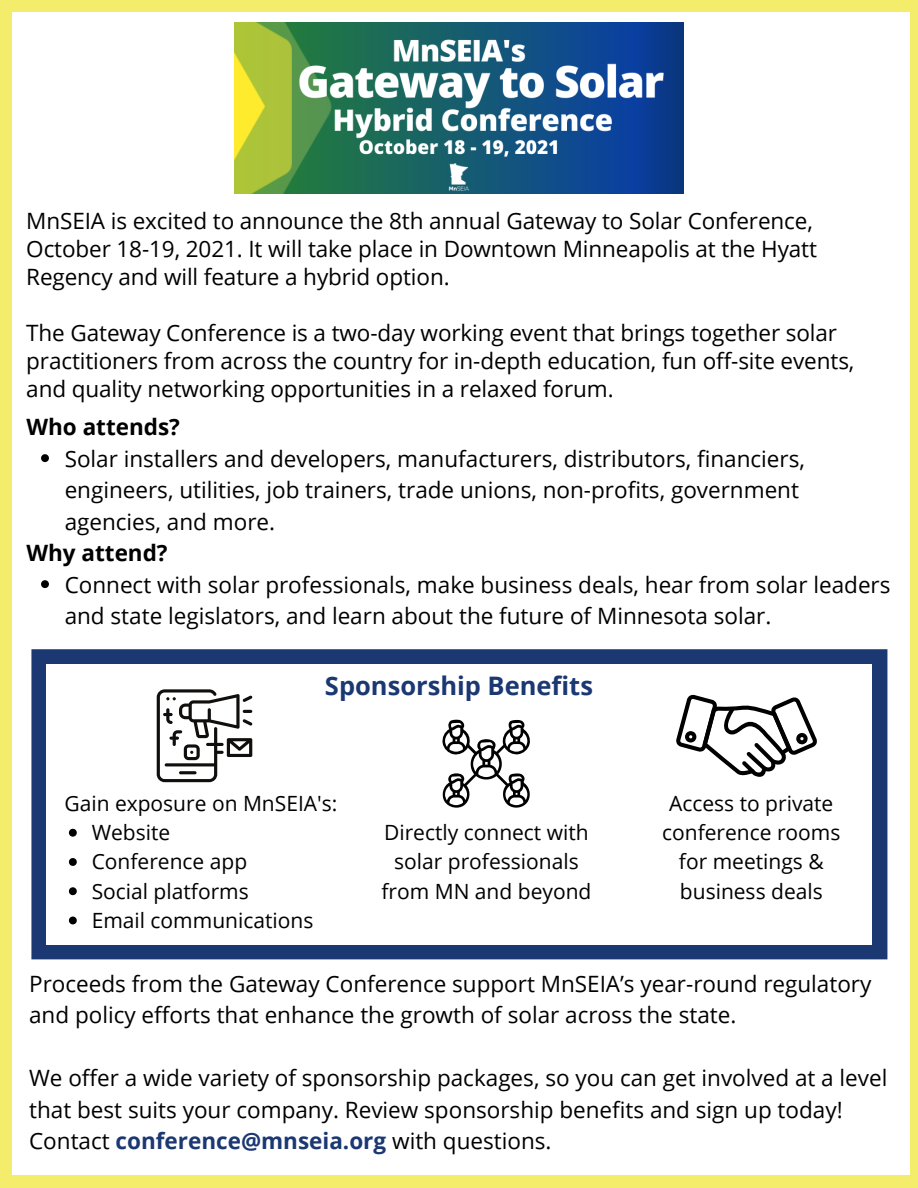
<style>
.page{position:relative;width:918px;height:1188px;background:#f4ec6b}
.page>*{position:absolute;margin:0;border:0;box-sizing:border-box;transform-origin:0 0}
.t1{font:700 25.5px "Open Sans";color:#1b3873}
.t2{font:22.5px/31.5px "Open Sans";color:#000}
.t3{font:700 22.5px "Open Sans";color:#000}
.t4{font:21px/29.2px "Open Sans";color:#000;text-align:center}
.s1{font-weight:700;color:#1b3873}
</style>
<div class="page">
<div style="left:12px;top:12px;width:898px;height:1163px;background:#fff"></div>
<svg style="left:41px;top:454px;width:8px;height:8px"></svg>
<svg style="left:41px;top:580px;width:8px;height:8px"></svg>
<svg style="left:31px;top:649px;width:856px;height:310px;background:#244078"></svg>
<div style="left:46px;top:664px;width:826px;height:280px;background:#fff"></div>
<svg style="left:442px;top:719px;width:88px;height:89px"></svg>
<svg style="left:157px;top:689px;width:95px;height:93px"></svg>
<svg style="left:676px;top:694px;width:141px;height:83px"></svg>
<svg style="left:69px;top:829px;width:8px;height:8px"></svg>
<svg style="left:69px;top:858px;width:8px;height:8px"></svg>
<svg style="left:69px;top:887px;width:8px;height:8px"></svg>
<svg style="left:69px;top:917px;width:8px;height:7px"></svg>
<img style="left:234px;top:22px;width:449px;height:171px">
<p class="t2" style="left:26px;top:206px;width:792px;line-height:28.2px">MnSEIA is excited to announce the 8th annual Gateway to Solar Conference,<br>October 18-19, 2021. It will take place in Downtown Minneapolis at the Hyatt<br>Regency and will feature a hybrid option.</p>
<p class="t2" style="left:26px;top:318px;width:830px;line-height:28.2px">The Gateway Conference is a two-day working event that brings together solar practitioners from across the country for in-depth education, fun off-site events, and quality networking opportunities in a relaxed forum.</p>
<p class="t3" style="left:26px;top:411px;width:155px">Who attends?</p>
<p class="t2" style="left:65px;top:442px;width:742px">Solar installers and developers, manufacturers, distributors, financiers, engineers, utilities, job trainers, trade unions, non-profits, government agencies, and more.</p>
<p class="t3" style="left:26px;top:537px;width:143px">Why attend?</p>
<p class="t2" style="left:65px;top:568px;width:827px">Connect with solar professionals, make business deals, hear from solar leaders and state legislators, and learn about the future of Minnesota solar.</p>
<p class="t1" style="left:325px;top:668px;width:270px">Sponsorship Benefits</p>
<p class="t4" style="left:64px;top:788px;width:274px">Gain exposure on MnSEIA's:</p>
<p class="t4" style="left:662px;top:788px;width:180px">Access to private conference rooms for meetings &amp; business deals</p>
<p class="t4" style="left:92px;top:817px;width:80px">Website</p>
<p class="t4" style="left:92px;top:847px;width:157px">Conference app</p>
<p class="t4" style="left:92px;top:876px;width:159px">Social platforms</p>
<p class="t4" style="left:92px;top:905px;width:223px">Email communications</p>
<p class="t4" style="left:381px;top:817px;width:212px">Directly connect with solar professionals from MN and beyond</p>
<p class="t2" style="left:29px;top:967px;width:844px">Proceeds from the Gateway Conference support MnSEIA’s year-round regulatory and policy efforts that enhance the growth of solar across the state.</p>
<p class="t2" style="left:29px;top:1062px;width:860px">We offer a wide variety of sponsorship packages, so you can get involved at a level that best suits your company. Review sponsorship benefits and sign up today!<br>Contact <span class="s1">conference@mnseia.org</span> with questions.</p>
</div>
